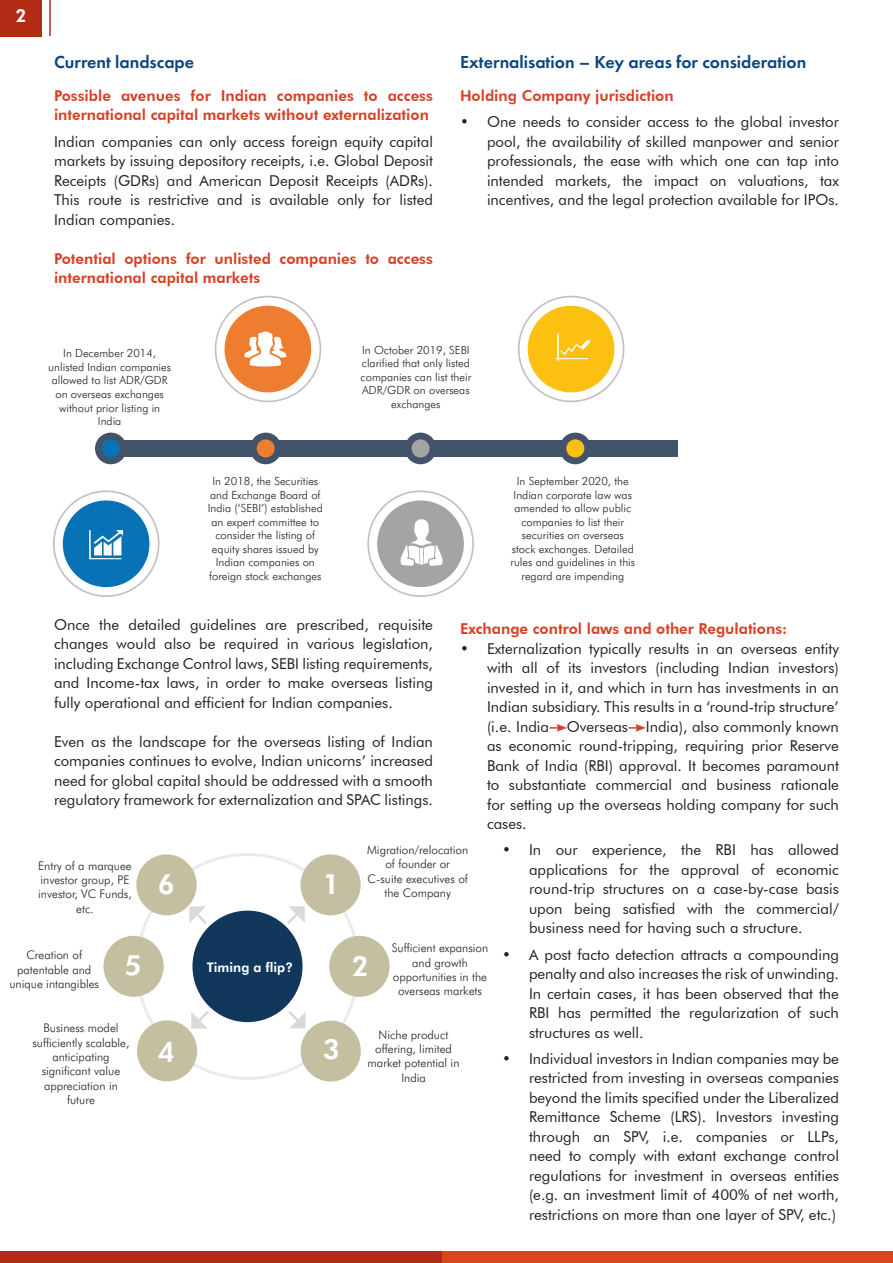
<style>
.page{position:relative;width:893px;height:1263px;background:#fff}
.page>*{position:absolute;margin:0;border:0;box-sizing:border-box;transform-origin:0 0}
.t1{font:800 27.9px "Futura BT";color:#fff}
.t2{font:600 18px "Futura PT";color:#0d4680}
.t3{font:800 18px "Futura BT";color:#fff}
.t4{font:15px/19.5px "Futura BT";color:#231f20;text-align:justify}
.t5{font:800 15px/19.5px "Futura BT";color:#d64227}
.t6{font:800 13.35px "Futura BT";color:#fff}
.t7{font:300 12px/14.4px "Futura BT";color:#231f20;text-align:center}
.t8{font:300 11.25px/13.5px "Futura BT";color:#231f20;text-align:center}
.s1{color:#fff}
</style>
<div class="page">
<div style="left:0;top:0;width:42px;height:36px;background:#b22b14"></div>
<hr style="left:49px;top:0;width:2px;height:36px;background:#b02b24">
<div style="left:0;top:1251px;width:442px;height:12px;background:#b22b14"></div>
<div style="left:442px;top:1251px;width:451px;height:12px;background:#d9461d"></div>
<div style="left:109px;top:440px;width:569px;height:17px;background:#43546a"></div>
<svg style="left:252px;top:433px;width:27px;height:31px"></svg>
<svg style="left:407px;top:433px;width:27px;height:31px"></svg>
<svg style="left:562px;top:433px;width:27px;height:31px"></svg>
<svg style="left:95px;top:433px;width:29px;height:31px"></svg>
<svg style="left:367px;top:490px;width:107px;height:107px"></svg>
<svg style="left:215px;top:296px;width:106px;height:106px"></svg>
<svg style="left:53px;top:490px;width:106px;height:107px"></svg>
<svg style="left:518px;top:296px;width:106px;height:106px"></svg>
<svg style="left:137px;top:853px;width:223px;height:227px"></svg>
<div style="left:192px;top:911px;width:111px;height:111px;background:#12375d;border-radius:50%"></div>
<div style="left:300px;top:854px;width:61px;height:61px;background:#c5bfa2;border-radius:50%"></div>
<div style="left:136px;top:854px;width:61px;height:61px;background:#c5bfa2;border-radius:50%"></div>
<div style="left:301px;top:1020px;width:60px;height:61px;background:#c5bfa2;border-radius:50%"></div>
<div style="left:137px;top:1020px;width:60px;height:61px;background:#c5bfa2;border-radius:50%"></div>
<svg style="left:288px;top:1011px;width:18px;height:17px"></svg>
<svg style="left:287px;top:906px;width:18px;height:18px"></svg>
<svg style="left:191px;top:1011px;width:18px;height:17px"></svg>
<svg style="left:189px;top:906px;width:18px;height:18px"></svg>
<div style="left:103px;top:936px;width:61px;height:61px;background:#c5bfa2;border-radius:50%"></div>
<div style="left:329px;top:936px;width:61px;height:61px;background:#c5bfa2;border-radius:50%"></div>
<svg style="left:549px;top:724px;width:18px;height:8px"></svg>
<svg style="left:628px;top:724px;width:18px;height:8px"></svg>
<p class="t3" style="left:15px;top:5px;width:13px">2</p>
<p class="t2" style="left:54px;top:50px;width:142px">Current landscape</p>
<p class="t5" style="left:54px;top:86px;width:380px">Possible avenues for Indian companies to access international capital markets without externalization</p>
<p class="t4" style="left:54px;top:131px;width:380px">Indian companies can only access foreign equity capital markets by issuing depository receipts, i.e. Global Deposit Receipts (GDRs) and American Deposit Receipts (ADRs).<br>This route is restrictive and is available only for listed Indian companies.</p>
<p class="t5" style="left:54px;top:248px;width:380px">Potential options for unlisted companies to access international capital markets</p>
<p class="t2" style="left:460px;top:50px;width:348px">Externalisation – Key areas for consideration</p>
<p class="t5" style="left:460px;top:86px;width:215px">Holding Company jurisdiction</p>
<p class="t4" style="left:487px;top:112px;width:353px;text-indent:-27px">• One needs to consider access to the global investor pool, the availability of skilled manpower and senior professionals, the ease with which one can tap into intended markets, the impact on valuations, tax incentives, and the legal protection available for IPOs.</p>
<p class="t8" style="left:48px;top:346px;width:124px">In December 2014, unlisted Indian companies allowed to list ADR/GDR on overseas exchanges without prior listing in<br>India</p>
<p class="t8" style="left:361px;top:343px;width:112px">In October 2019, SEBI clarified that only listed companies can list their<br>ADR/GDR on overseas exchanges</p>
<p class="t8" style="left:208px;top:474px;width:117px">In 2018, the Securities and Exchange Board of<br>India (‘SEBI’) established an expert committee to consider the listing of equity shares issued by<br>Indian companies on foreign stock exchanges</p>
<p class="t8" style="left:510px;top:474px;width:126px">In September 2020, the<br>Indian corporate law was amended to allow public companies to list their securities on overseas stock exchanges. Detailed rules and guidelines in this regard are impending</p>
<p class="t4" style="left:54px;top:614px;width:380px">Once the detailed guidelines are prescribed, requisite changes would also be required in various legislation, including Exchange Control laws, SEBI listing requirements, and Income-tax laws, in order to make overseas listing fully operational and efficient for Indian companies.</p>
<p class="t4" style="left:54px;top:731px;width:380px">Even as the landscape for the overseas listing of Indian companies continues to evolve, Indian unicorns’ increased need for global capital should be addressed with a smooth regulatory framework for externalization and SPAC listings.</p>
<p class="t5" style="left:460px;top:619px;width:329px">Exchange control laws and other Regulations:</p>
<p class="t4" style="left:487px;top:638px;width:353px;text-indent:-27px">• Externalization typically results in an overseas entity with all of its investors (including Indian investors) invested in it, and which in turn has investments in an Indian subsidiary. This results in a ‘round-trip structure’ (i.e. India <span class="s1">à</span> Overseas <span class="s1">à</span> India), also commonly known as economic round-tripping, requiring prior Reserve Bank of India (RBI) approval. It becomes paramount to substantiate commercial and business rationale for setting up the overseas holding company for such cases.</p>
<p class="t4" style="left:529px;top:840px;width:311px;text-indent:-27px">• In our experience, the RBI has allowed applications for the approval of economic round-trip structures on a case-by-case basis upon being satisfied with the commercial/ business need for having such a structure.</p>
<p class="t4" style="left:529px;top:944px;width:311px;text-indent:-27px">• A post facto detection attracts a compounding penalty and also increases the risk of unwinding.<br>In certain cases, it has been observed that the RBI has permitted the regularization of such structures as well.</p>
<p class="t4" style="left:529px;top:1049px;width:311px;text-indent:-27px">• Individual investors in Indian companies may be restricted from investing in overseas companies beyond the limits specified under the Liberalized Remittance Scheme (LRS). Investors investing through an SPV, i.e. companies or LLPs, need to comply with extant exchange control regulations for investment in overseas entities (e.g. an investment limit of 400% of net worth, restrictions on more than one layer of SPV, etc.)</p>
<p class="t7" style="left:367px;top:842px;width:103px">Migration/relocation of founder or<br>C-suite executives of the Company</p>
<p class="t7" style="left:38px;top:858px;width:95px">Entry of a marquee investor group, PE investor, VC Funds, etc.</p>
<p class="t1" style="left:158px;top:867px;width:18px">6</p>
<p class="t1" style="left:323px;top:867px;width:18px">1</p>
<p class="t7" style="left:392px;top:941px;width:98px">Sufficient expansion and growth opportunities in the overseas markets</p>
<p class="t7" style="left:368px;top:1027px;width:93px">Niche product offering, limited market potential in<br>India</p>
<p class="t7" style="left:9px;top:948px;width:91px">Creation of patentable and unique intangibles</p>
<p class="t1" style="left:125px;top:948px;width:18px">5</p>
<p class="t1" style="left:352px;top:949px;width:18px">2</p>
<p class="t6" style="left:207px;top:959px;width:88px">Timing a flip?</p>
<p class="t7" style="left:32px;top:1021px;width:99px">Business model sufficiently scalable, anticipating significant value appreciation in future</p>
<p class="t1" style="left:323px;top:1032px;width:18px">3</p>
<p class="t1" style="left:158px;top:1035px;width:18px">4</p>
</div>
